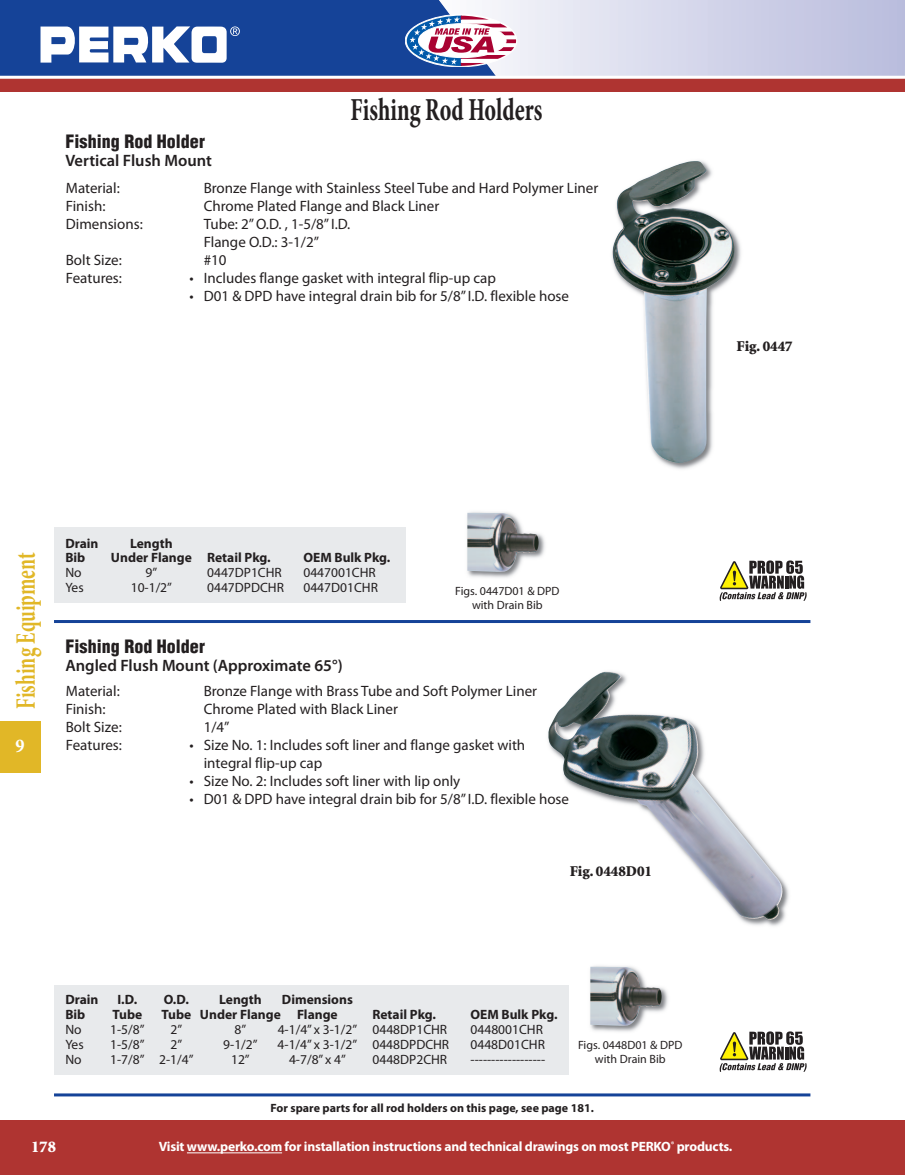
<style>
.page{position:relative;width:905px;height:1175px;background:#fff}
.page>*{position:absolute;margin:0;border:0;box-sizing:border-box;transform-origin:0 0}
.t1{font:700 condensed 32.4px "Minion Pro";color:#231f20;scale:.74 1}
.t2{font:700 condensed 28.35px "Minion Pro";color:#e1b727;scale:.74 1}
.t3{font:700 condensed 19.5px "Minion Pro";color:#fff}
.t4{font:900 condensed 18px "Helvetica";color:#231f20}
.t5{font:600 16.5px "Myriad Pro";color:#231f20}
.t6{font:900 16.5px "Minion";color:#fff}
.t7{font:15px/18px "Myriad Pro";color:#231f20}
.t8{font:900 15px "Minion";color:#231f20}
.t9{font:13.5px "Myriad Pro";color:#231f20}
.t10{font:700 13.5px "Myriad Pro";color:#231f20}
.t11{font:700 13.5px "Myriad Pro";letter-spacing:-.015em;color:#fff}
.t12{font:12px/14.4px "Myriad Pro";color:#231f20;text-align:center}
.t13{font:700 12px "Myriad Pro";color:#231f20}
</style>
<div class="page">
<img style="left:548px;top:671px;width:235px;height:249px">
<img style="left:663px;top:160px;width:78px;height:309px">
<img style="left:612px;top:161px;width:123px;height:302px">
<div style="left:54px;top:985px;width:515px;height:89px;background:#e8eaec"></div>
<div style="left:0;top:77px;width:904px;height:15px;background:#af3431"></div>
<div style="left:0;top:721px;width:40px;height:51px;background:#e1b727"></div>
<div style="left:0;top:1121px;width:904px;height:53px;background:#af3431"></div>
<div style="left:0;top:0;width:505px;height:77px;background:#154398"></div>
<svg style="left:405px;top:0;width:499px;height:76px;background:#c8c8e0"></svg>
<hr style="left:187px;top:1152px;width:95px;height:1px;background:#fff">
<svg style="left:40px;top:26px;width:200px;height:37px"></svg>
<hr style="left:0;top:76px;width:904px;height:3px;background:#fff">
<hr style="left:54px;top:620px;width:756px;height:3px;background:#154398">
<hr style="left:54px;top:1093px;width:756px;height:3px;background:#154398">
<div style="left:54px;top:528px;width:351px;height:75px;background:#e8eaec"></div>
<svg style="left:719px;top:560px;width:87px;height:41px"></svg>
<img style="left:590px;top:988px;width:78px;height:44px">
<img style="left:590px;top:966px;width:72px;height:60px">
<svg style="left:719px;top:1031px;width:87px;height:40px"></svg>
<img style="left:467px;top:512px;width:78px;height:66px">
<img style="left:467px;top:513px;width:72px;height:59px">
<h1 class="t1" style="left:350px;top:98px;width:261px">Fishing Rod Holders</h1>
<p class="t4" style="left:65px;top:135px;width:141px">Fishing Rod Holder</p>
<p class="t5" style="left:65px;top:154px;width:148px">Vertical Flush Mount</p>
<p class="t7" style="left:66px;top:180px;width:55px">Material:</p>
<p class="t7" style="left:204px;top:180px;width:396px">Bronze Flange with Stainless Steel Tube and Hard Polymer Liner</p>
<p class="t7" style="left:66px;top:198px;width:41px">Finish:</p>
<p class="t7" style="left:204px;top:198px;width:237px">Chrome Plated Flange and Black Liner</p>
<p class="t7" style="left:66px;top:216px;width:78px">Dimensions:</p>
<p class="t7" style="left:204px;top:216px;width:148px">Tube: 2” O.D. , 1-5/8” I.D.<br>Flange O.D.: 3-1/2”</p>
<p class="t7" style="left:66px;top:252px;width:57px">Bolt Size:</p>
<p class="t7" style="left:204px;top:252px;width:24px">#10</p>
<p class="t7" style="left:66px;top:270px;width:58px">Features:</p>
<p class="t7" style="left:189px;top:270px;width:308px">• Includes flange gasket with integral flip-up cap</p>
<p class="t7" style="left:189px;top:288px;width:381px">• D01 &amp; DPD have integral drain bib for 5/8” I.D. flexible hose</p>
<p class="t8" style="left:736px;top:340px;width:58px">Fig. 0447</p>
<h2 class="t2" style="left:15px;top:709px;width:213px;rotate:-90deg">Fishing Equipment</h2>
<h3 class="t3" style="left:15px;top:738px;width:11px">9</h3>
<p class="t10" style="left:65px;top:538px;width:35px">Drain</p>
<p class="t10" style="left:130px;top:538px;width:44px">Length</p>
<p class="t10" style="left:65px;top:552px;width:21px">Bib</p>
<p class="t10" style="left:111px;top:552px;width:161px">Under Flange Retail Pkg.</p>
<p class="t10" style="left:303px;top:552px;width:88px">OEM Bulk Pkg.</p>
<p class="t9" style="left:65px;top:567px;width:18px">No</p>
<p class="t9" style="left:145px;top:567px;width:13px">9”</p>
<p class="t9" style="left:207px;top:567px;width:76px">0447DP1CHR</p>
<p class="t9" style="left:303px;top:567px;width:74px">0447001CHR</p>
<p class="t9" style="left:65px;top:582px;width:20px">Yes</p>
<p class="t9" style="left:131px;top:582px;width:43px">10-1/2”</p>
<p class="t9" style="left:207px;top:582px;width:78px">0447DPDCHR</p>
<p class="t9" style="left:303px;top:582px;width:76px">0447D01CHR</p>
<p class="t12" style="left:455px;top:584px;width:106px">Figs. 0447D01 &amp; DPD with Drain Bib</p>
<p class="t4" style="left:65px;top:639px;width:141px">Fishing Rod Holder</p>
<p class="t5" style="left:65px;top:659px;width:279px">Angled Flush Mount (Approximate 65°)</p>
<p class="t7" style="left:66px;top:683px;width:56px">Material:</p>
<p class="t7" style="left:204px;top:683px;width:335px">Bronze Flange with Brass Tube and Soft Polymer Liner</p>
<p class="t7" style="left:66px;top:701px;width:41px">Finish:</p>
<p class="t7" style="left:204px;top:701px;width:196px">Chrome Plated with Black Liner</p>
<p class="t7" style="left:66px;top:719px;width:57px">Bolt Size:</p>
<p class="t7" style="left:204px;top:719px;width:27px">1/4”</p>
<p class="t7" style="left:66px;top:737px;width:58px">Features:</p>
<p class="t7" style="left:204px;top:737px;width:323px;text-indent:-14px">• Size No. 1: Includes soft liner and flange gasket with integral flip-up cap</p>
<p class="t7" style="left:189px;top:773px;width:272px">• Size No. 2: Includes soft liner with lip only</p>
<p class="t7" style="left:189px;top:791px;width:381px">• D01 &amp; DPD have integral drain bib for 5/8” I.D. flexible hose</p>
<p class="t8" style="left:569px;top:865px;width:84px">Fig. 0448D01</p>
<p class="t10" style="left:65px;top:994px;width:35px">Drain</p>
<p class="t10" style="left:117px;top:994px;width:21px">I.D.</p>
<p class="t10" style="left:164px;top:994px;width:27px">O.D.</p>
<p class="t10" style="left:219px;top:994px;width:44px">Length</p>
<p class="t10" style="left:282px;top:994px;width:72px">Dimensions</p>
<p class="t10" style="left:65px;top:1009px;width:21px">Bib</p>
<p class="t10" style="left:112px;top:1009px;width:31px">Tube</p>
<p class="t10" style="left:161px;top:1009px;width:178px">Tube Under Flange Flange</p>
<p class="t10" style="left:372px;top:1009px;width:65px">Retail Pkg.</p>
<p class="t10" style="left:470px;top:1009px;width:88px">OEM Bulk Pkg.</p>
<p class="t9" style="left:65px;top:1024px;width:18px">No</p>
<p class="t9" style="left:110px;top:1024px;width:36px">1-5/8”</p>
<p class="t9" style="left:170px;top:1024px;width:13px">2”</p>
<p class="t9" style="left:234px;top:1024px;width:13px">8”</p>
<p class="t9" style="left:278px;top:1024px;width:171px">4-1/4” x 3-1/2” 0448DP1CHR</p>
<p class="t9" style="left:470px;top:1024px;width:74px">0448001CHR</p>
<p class="t9" style="left:65px;top:1039px;width:20px">Yes</p>
<p class="t9" style="left:110px;top:1039px;width:36px">1-5/8”</p>
<p class="t9" style="left:170px;top:1039px;width:13px">2”</p>
<p class="t9" style="left:223px;top:1039px;width:36px">9-1/2”</p>
<p class="t9" style="left:278px;top:1039px;width:173px">4-1/4” x 3-1/2” 0448DPDCHR</p>
<p class="t9" style="left:470px;top:1039px;width:76px">0448D01CHR</p>
<p class="t9" style="left:65px;top:1054px;width:18px">No</p>
<p class="t9" style="left:110px;top:1054px;width:85px">1-7/8” 2-1/4”</p>
<p class="t9" style="left:231px;top:1054px;width:20px">12”</p>
<p class="t9" style="left:289px;top:1054px;width:58px">4-7/8” x 4”</p>
<p class="t9" style="left:372px;top:1054px;width:76px">0448DP2CHR</p>
<p class="t9" style="left:470px;top:1054px;width:76px">------------------</p>
<p class="t13" style="left:270px;top:1103px;width:325px">For spare parts for all rod holders on this page, see page 181.</p>
<p class="t12" style="left:578px;top:1038px;width:106px">Figs. 0448D01 &amp; DPD with Drain Bib</p>
<p class="t6" style="left:31px;top:1140px;width:26px">178</p>
<p class="t11" style="left:159px;top:1141px;width:575px">Visit www.perko.com for installation instructions and technical drawings on most PERKO<sup>®</sup> products.</p>
</div>
